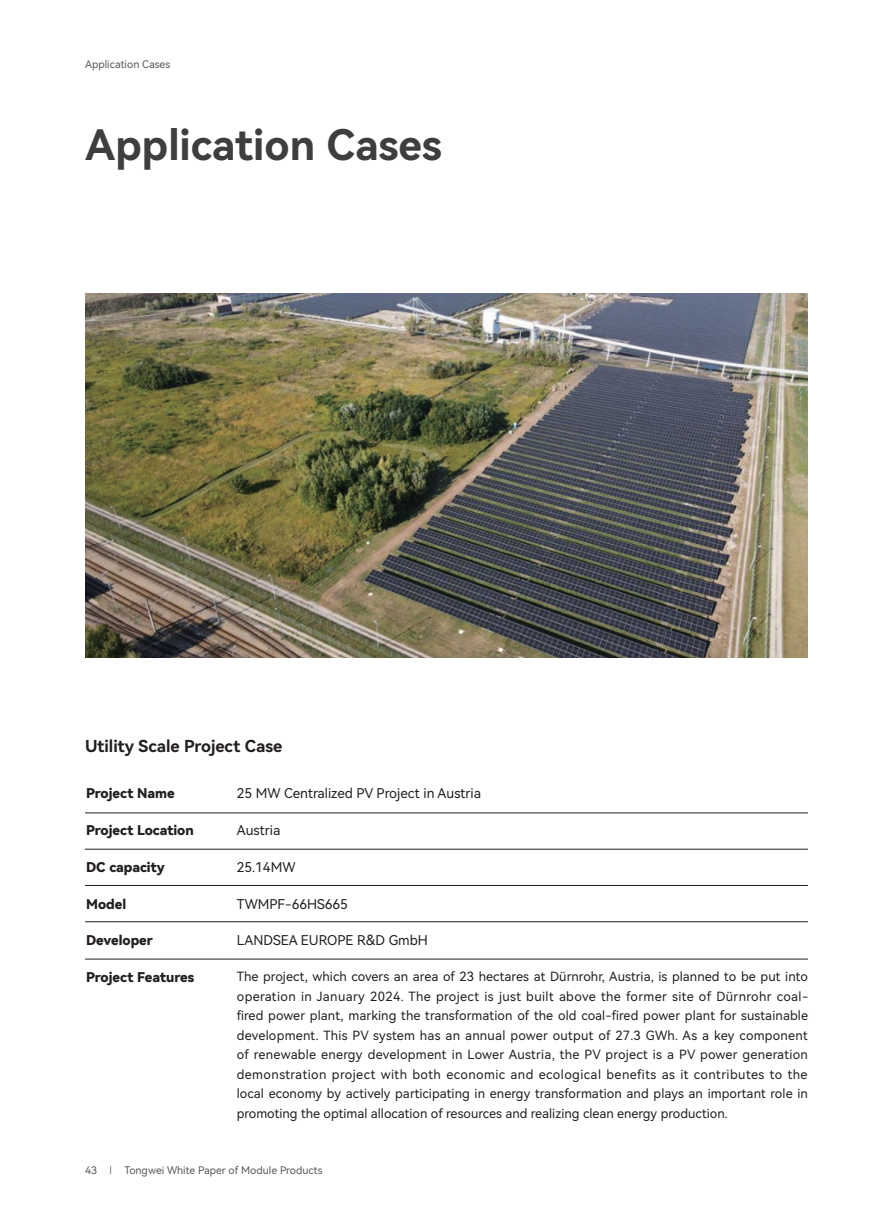
<style>
.page{position:relative;width:893px;height:1212px;background:#fff}
.page>*{position:absolute;margin:0;border:0;box-sizing:border-box;transform-origin:0 0}
.t1{font:42px "Harmony OS Sans SC Bold";color:#3e3e3f}
.t2{font:16.5px "Harmony OS Sans SC Bold";color:#231f20}
.t3{font:13.5px "Harmony OS Sans SC";color:#231f20}
.t4{font:13.5px "Harmony OS Sans SC Black";color:#231f20}
.t5{font:12.75px/19.5px "Harmony OS Sans SC";color:#231f20;text-align:justify}
.t6{font:10.5px "Harmony OS Sans SC";color:#57585a}
.s1{font-family:"Harmony OS Sans SC Light";color:#434445}
</style>
<div class="page">
<hr style="left:85px;top:813px;width:723px;height:1px;background:#231f20">
<hr style="left:85px;top:849px;width:723px;height:1px;background:#231f20">
<hr style="left:85px;top:885px;width:723px;height:1px;background:#231f20">
<hr style="left:85px;top:921px;width:723px;height:1px;background:#231f20">
<hr style="left:85px;top:959px;width:723px;height:1px;background:#231f20">
<img style="left:85px;top:293px;width:723px;height:365px">
<p class="t6" style="left:85px;top:59px;width:87px">Application Cases</p>
<h1 class="t1" style="left:85px;top:115px;width:358px">Application Cases</h1>
<p class="t2" style="left:85px;top:734px;width:199px">Utility Scale Project Case</p>
<p class="t4" style="left:86px;top:788px;width:90px">Project Name</p>
<p class="t4" style="left:86px;top:825px;width:109px">Project Location</p>
<p class="t4" style="left:86px;top:861px;width:80px">DC capacity</p>
<p class="t4" style="left:86px;top:898px;width:42px">Model</p>
<p class="t4" style="left:86px;top:935px;width:68px">Developer</p>
<p class="t4" style="left:86px;top:972px;width:110px">Project Features</p>
<p class="t3" style="left:237px;top:784px;width:246px">25 MW Centralized PV Project in Austria</p>
<p class="t3" style="left:237px;top:824px;width:45px">Austria</p>
<p class="t3" style="left:237px;top:858px;width:60px">25.14MW</p>
<p class="t3" style="left:237px;top:894px;width:113px">TWMPF-66HS665</p>
<p class="t3" style="left:237px;top:931px;width:193px">LANDSEA EUROPE R&amp;D GmbH</p>
<p class="t5" style="left:237px;top:966px;width:573px">The project, which covers an area of 23 hectares at Dürnrohr, Austria, is planned to be put into operation in January 2024. The project is just built above the former site of Dürnrohr coal&shy;fired power plant, marking the transformation of the old coal-fired power plant for sustainable development. This PV system has an annual power output of 27.3 GWh. As a key component of renewable energy development in Lower Austria, the PV project is a PV power generation demonstration project with both economic and ecological benefits as it contributes to the local economy by actively participating in energy transformation and plays an important role in promoting the optimal allocation of resources and realizing clean energy production.</p>
<p class="t6" style="left:85px;top:1162px;width:239px">43 <span class="s1">Ｉ</span> Tongwei White Paper of Module Products</p>
</div>
